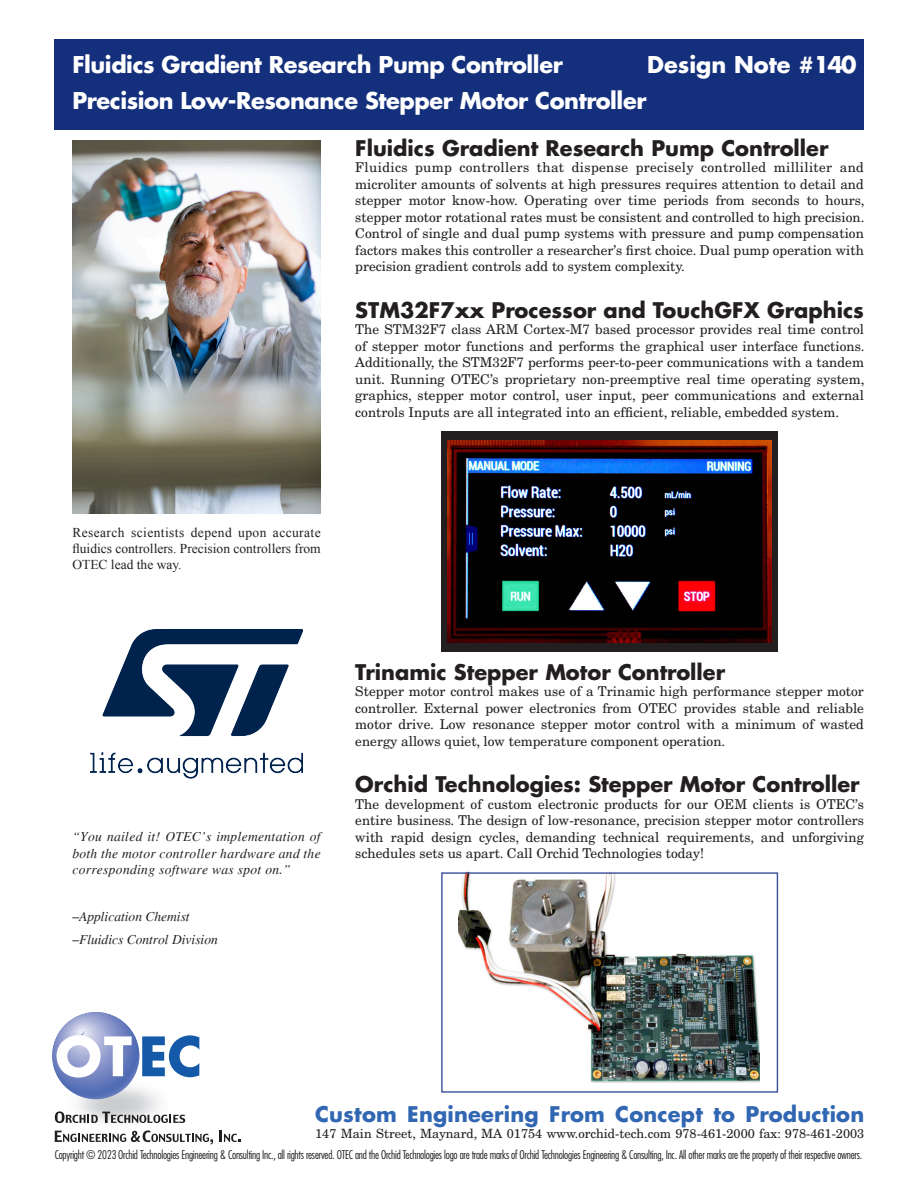
<style>
.page{position:relative;width:918px;height:1188px;background:#fff}
.page>*{position:absolute;margin:0;border:0;box-sizing:border-box;transform-origin:0 0}
.t1{font:700 22.5px "Futura Std";letter-spacing:-.02em;color:#fff}
.t2{font:700 22.5px "Futura Std";color:#fff}
.t3{font:700 21px "Futura Std";color:#231f20}
.t4{font:700 21px "Futura Std";letter-spacing:.01em;color:#3167b2}
.t5{font:13.5px/16.5px "New Century Schlbk LT Std";color:#231f20;text-align:justify}
.t6{font:italic 13.5px/16.5px "Times";letter-spacing:.025em;color:#231f20;text-align:justify}
.t7{font:13.5px/16.2px "Times New Roman";color:#231f20;text-align:justify}
.t8{font:italic 13.5px "Times";color:#231f20}
.t9{font:12.75px "New Century Schlbk LT Std";color:#211e1e}
.t10{font:300 condensed 11.7px "Futura Std";letter-spacing:-.02em;color:#211e1e}
</style>
<div class="page">
<img style="left:54px;top:1037px;width:168px;height:101px">
<svg style="left:52px;top:1012px;width:147px;height:93px"></svg>
<svg style="left:55px;top:1111px;width:130px;height:12px"></svg>
<svg style="left:55px;top:1130px;width:158px;height:14px"></svg>
<svg style="left:219px;top:1131px;width:22px;height:11px"></svg>
<div style="left:54px;top:39px;width:810px;height:91px;background:#14307c"></div>
<img style="left:90px;top:630px;width:213px;height:149px">
<img style="left:72px;top:140px;width:249px;height:373px">
<div style="left:441px;top:431px;width:337px;height:220px;background:#231f20"></div>
<img style="left:447px;top:440px;width:325px;height:202px">
<img style="left:458px;top:871px;width:301px;height:211px">
<div style="left:441px;top:872px;width:337px;height:221px;border:1px solid #40559c"></div>
<p class="t1" style="left:72px;top:49px;width:492px">Fluidics Gradient Research Pump Controller</p>
<p class="t1" style="left:72px;top:85px;width:576px">Precision Low-Resonance Stepper Motor Controller</p>
<p class="t2" style="left:647px;top:49px;width:211px">Design Note #140</p>
<p class="t3" style="left:355px;top:134px;width:475px">Fluidics Gradient Research Pump Controller</p>
<p class="t5" style="left:355px;top:159px;width:511px">Fluidics pump controllers that dispense precisely controlled milliliter and microliter amounts of solvents at high pressures requires attention to detail and stepper motor know-how. Operating over time periods from seconds to hours, stepper motor rotational rates must be consistent and controlled to high precision.<br>Control of single and dual pump systems with pressure and pump compensation factors makes this controller a researcher’s first choice. Dual pump operation with precision gradient controls add to system complexity.</p>
<p class="t3" style="left:355px;top:296px;width:510px">STM32F7xx Processor and TouchGFX Graphics</p>
<p class="t5" style="left:355px;top:321px;width:511px">The STM32F7 class ARM Cortex-M7 based processor provides real time control of stepper motor functions and performs the graphical user interface functions.<br>Additionally, the STM32F7 performs peer-to-peer communications with a tandem unit. Running OTEC’s proprietary non-preemptive real time operating system, graphics, stepper motor control, user input, peer communications and external controls Inputs are all integrated into an efficient, reliable, embedded system.</p>
<p class="t7" style="left:72px;top:524px;width:250px">Research scientists depend upon accurate fluidics controllers. Precision controllers from OTEC lead the way.</p>
<p class="t6" style="left:72px;top:828px;width:250px">“You nailed it! OTEC’s implementation of both the motor controller hardware and the corresponding software was spot on.”</p>
<p class="t8" style="left:72px;top:909px;width:119px">–Application Chemist</p>
<p class="t8" style="left:72px;top:932px;width:147px">–Fluidics Control Division</p>
<p class="t3" style="left:355px;top:658px;width:371px">Trinamic Stepper Motor Controller</p>
<p class="t5" style="left:355px;top:683px;width:510px">Stepper motor control makes use of a Trinamic high performance stepper motor controller. External power electronics from OTEC provides stable and reliable motor drive. Low resonance stepper motor control with a minimum of wasted energy allows quiet, low temperature component operation.</p>
<p class="t3" style="left:355px;top:770px;width:506px">Orchid Technologies: Stepper Motor Controller</p>
<p class="t5" style="left:355px;top:795px;width:510px">The development of custom electronic products for our OEM clients is OTEC’s entire business. The design of low-resonance, precision stepper motor controllers with rapid design cycles, demanding technical requirements, and unforgiving schedules sets us apart. Call Orchid Technologies today!</p>
<p class="t4" style="left:315px;top:1100px;width:551px">Custom Engineering From Concept to Production</p>
<p class="t9" style="left:315px;top:1126px;width:551px">147 Main Street, Maynard, MA 01754 www.orchid-tech.com 978-461-2000 fax: 978-461-2003</p>
<p class="t10" style="left:55px;top:1147px;width:809px">Copyright © 20 Orchid Technologies Engineering &amp; Consulting Inc., all rights reserved. OTEC and the Orchid Technologies logo are trade marks of Orchid Technologies Engineering &amp; Consulting, Inc. All other marks are the property of their respective owners.</p>
<p class="t10" style="left:107px;top:1147px;width:11px">23</p>
</div>
